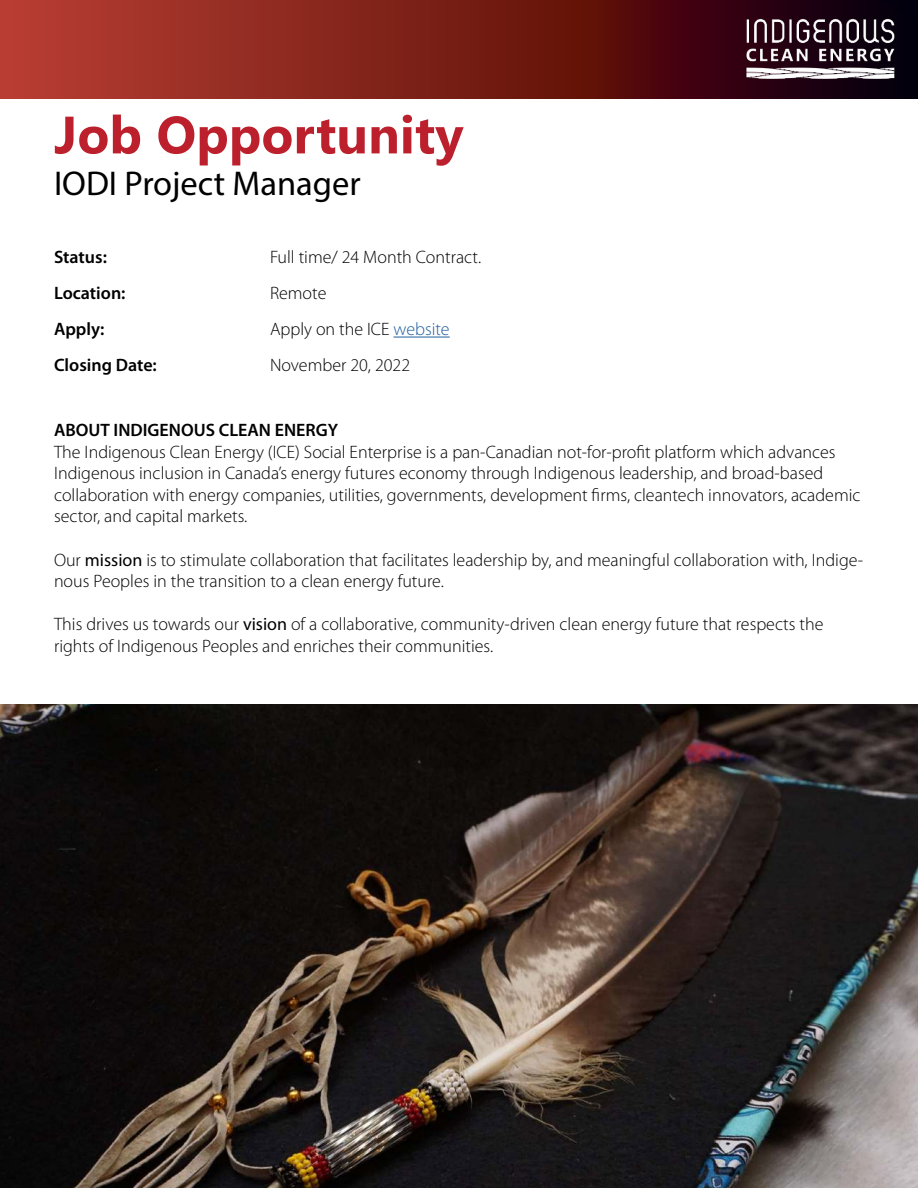
<style>
.page{position:relative;width:918px;height:1188px;background:#fff}
.page>*{position:absolute;margin:0;border:0;box-sizing:border-box;transform-origin:0 0}
.t1{font:700 52.5px "Segoe UI";color:#bd202d}
.t2{font:34.5px "Myriad Pro";color:#000}
.t3{font:300 18px/21.6px "Myriad Pro";color:#000}
.t4{font:600 18px "Myriad Pro";color:#000}
.s1{color:#205d9e}
.s2{font-weight:400}
</style>
<div class="page">
<img style="left:0;top:0;width:918px;height:99px">
<hr style="left:394px;top:337px;width:56px;height:1px;background:#205d9e">
<img style="left:0;top:704px;width:918px;height:484px">
<img style="left:744px;top:14px;width:152px;height:65px">
<h1 class="t1" style="left:54px;top:115px;width:411px">Job Opportunity</h1>
<h2 class="t2" style="left:54px;top:171px;width:308px">IODI Project Manager</h2>
<p class="t4" style="left:54px;top:250px;width:54px">Status:</p>
<p class="t3" style="left:270px;top:248px;width:213px">Full time/ 24 Month Contract.</p>
<p class="t4" style="left:54px;top:286px;width:73px">Location:</p>
<p class="t3" style="left:270px;top:284px;width:58px">Remote</p>
<p class="t4" style="left:54px;top:322px;width:52px">Apply:</p>
<p class="t3" style="left:270px;top:320px;width:181px">Apply on the ICE <span class="s1">website</span></p>
<p class="t4" style="left:54px;top:358px;width:104px">Closing Date:</p>
<p class="t3" style="left:270px;top:356px;width:142px">November 20, 2022</p>
<p class="t4" style="left:54px;top:423px;width:286px">ABOUT INDIGENOUS CLEAN ENERGY</p>
<p class="t3" style="left:54px;top:442px;width:808px">The Indigenous Clean Energy (ICE) Social Enterprise is a pan-Canadian not-for-profit platform which advances Indigenous inclusion in Canada’s energy futures economy through Indigenous leadership, and broad-based collaboration with energy companies, utilities, governments, development firms, cleantech innovators, academic sector, and capital markets.</p>
<p class="t3" style="left:54px;top:550px;width:811px">Our <span class="s2">mission</span> is to stimulate collaboration that facilitates leadership by, and meaningful collaboration with, Indige&shy;nous Peoples in the transition to a clean energy future.</p>
<p class="t3" style="left:54px;top:615px;width:771px">This drives us towards our <span class="s2">vision</span> of a collaborative, community-driven clean energy future that respects the rights of Indigenous Peoples and enriches their communities.</p>
</div>
